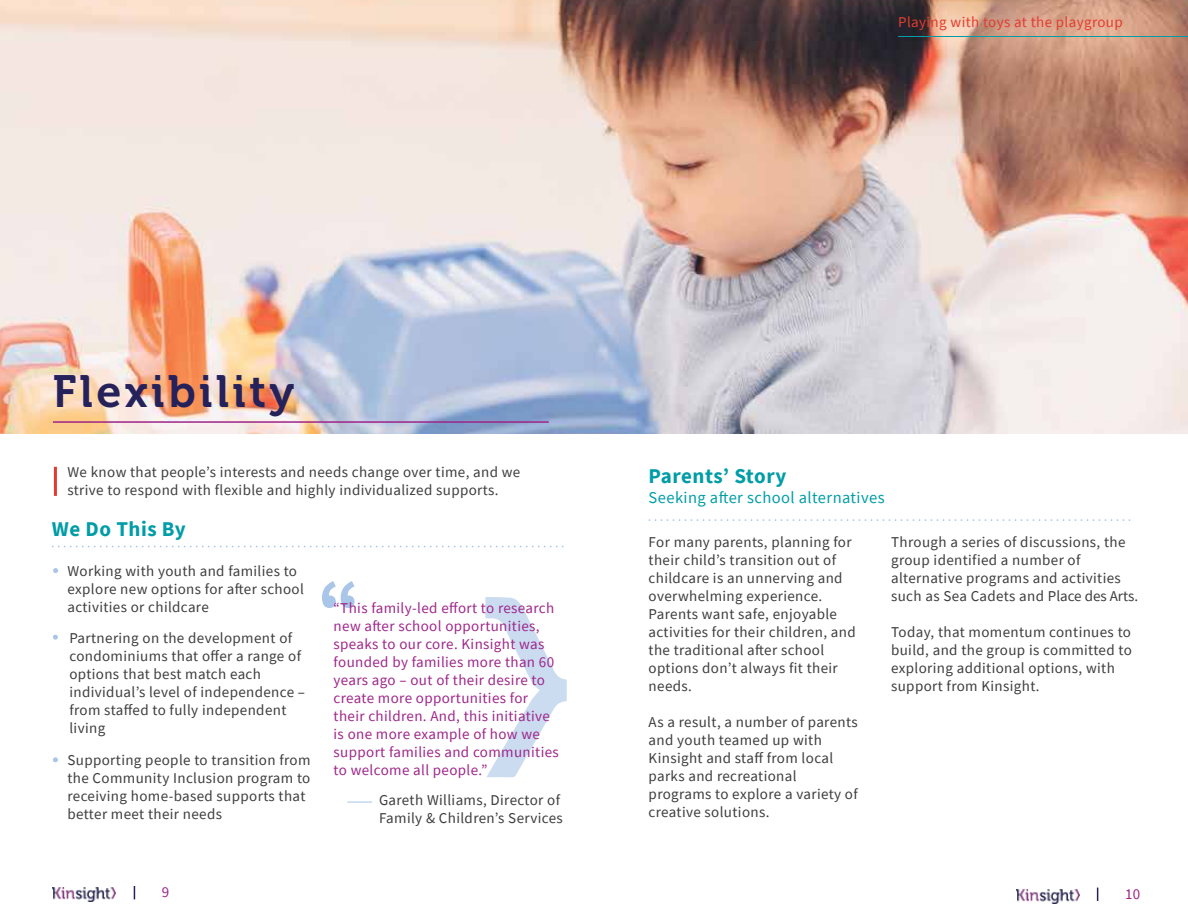
<style>
.page{position:relative;width:1188px;height:918px;background:#fff}
.page>*{position:absolute;margin:0;border:0;box-sizing:border-box;transform-origin:0 0}
.t1{font:900 72px "Source Sans Pro";color:#a9c5e8}
.t2{font:45px "Museo 700";letter-spacing:.075em;color:#25215b}
.t3{font:700 21px "Source Sans Pro";letter-spacing:.025em;color:#009da7}
.t4{font:16.5px "Source Sans Pro";letter-spacing:.025em;color:#009da7}
.t5{font:15px/18px "Source Sans Pro";letter-spacing:.025em;color:#3d3d3d}
.t6{font:15px/18px "Source Sans Pro";letter-spacing:.025em;color:#9e2689}
.t7{font:15px "Source Sans Pro";letter-spacing:.025em;color:#e23c30}
.t8{font:15px "Source Sans Pro";color:#9f2488}
</style>
<div class="page">
<svg style="left:485px;top:597px;width:82px;height:180px"></svg>
<img style="left:0;top:0;width:1188px;height:434px">
<svg style="left:52px;top:546px;width:512px;height:1px"></svg>
<img style="left:53px;top:888px;width:63px;height:14px">
<svg style="left:134px;top:886px;width:1px;height:13px"></svg>
<svg style="left:649px;top:519px;width:482px;height:2px"></svg>
<img style="left:1016px;top:889px;width:63px;height:14px">
<svg style="left:1097px;top:888px;width:1px;height:13px"></svg>
<hr style="left:53px;top:421px;width:496px;height:2px;background:#9e2488">
<hr style="left:898px;top:36px;width:290px;height:1px;background:#009da7">
<svg style="left:53px;top:568px;width:5px;height:5px"></svg>
<svg style="left:53px;top:635px;width:5px;height:5px"></svg>
<svg style="left:53px;top:757px;width:5px;height:6px"></svg>
<svg style="left:347px;top:802px;width:25px;height:1px"></svg>
<hr style="left:54px;top:467px;width:3px;height:29px;background:#e23c30">
<p class="t7" style="left:898px;top:13px;width:226px">Playing with toys at the playgroup</p>
<h2 class="t2" style="left:53px;top:366px;width:243px">Flexibility</h2>
<p class="t5" style="left:67px;top:463px;width:454px">We know that people’s interests and needs change over time, and we strive to respond with flexible and highly individualized supports.</p>
<h3 class="t3" style="left:52px;top:516px;width:135px">We Do This By</h3>
<p class="t5" style="left:67px;top:562px;width:238px">Working with youth and families to explore new options for after school activities or childcare</p>
<p class="t5" style="left:69px;top:629px;width:237px">Partnering on the development of condominiums that offer a range of options that best match each individual’s level of independence – from staffed to fully independent living</p>
<p class="t5" style="left:67px;top:750px;width:245px">Supporting people to transition from the Community Inclusion program to receiving home-based supports that better meet their needs</p>
<h1 class="t1" style="left:318px;top:559px;width:43px">“</h1>
<p class="t6" style="left:334px;top:599px;width:227px">“This family-led effort to research new after school opportunities, speaks to our core. Kinsight was founded by families more than 60 years ago – out of their desire to create more opportunities for their children. And, this initiative is one more example of how we support families and communities to welcome all people.”</p>
<p class="t5" style="left:379px;top:791px;width:185px">Gareth Williams, Director of<br>Family &amp; Children’s Services</p>
<p class="t8" style="left:162px;top:882px;width:9px">9</p>
<h3 class="t3" style="left:649px;top:463px;width:139px">Parents’ Story</h3>
<p class="t4" style="left:649px;top:487px;width:237px">Seeking after school alternatives</p>
<p class="t5" style="left:649px;top:533px;width:209px">For many parents, planning for their child’s transition out of childcare is an unnerving and overwhelming experience.<br>Parents want safe, enjoyable activities for their children, and the traditional after school options don’t always fit their needs.</p>
<p class="t5" style="left:649px;top:713px;width:211px">As a result, a number of parents and youth teamed up with<br>Kinsight and staff from local parks and recreational programs to explore a variety of creative solutions.</p>
<p class="t5" style="left:891px;top:533px;width:248px">Through a series of discussions, the group identified a number of alternative programs and activities such as Sea Cadets and Place des Arts.</p>
<p class="t5" style="left:891px;top:623px;width:242px">Today, that momentum continues to build, and the group is committed to exploring additional options, with support from Kinsight.</p>
<p class="t8" style="left:1125px;top:884px;width:17px">10</p>
</div>
